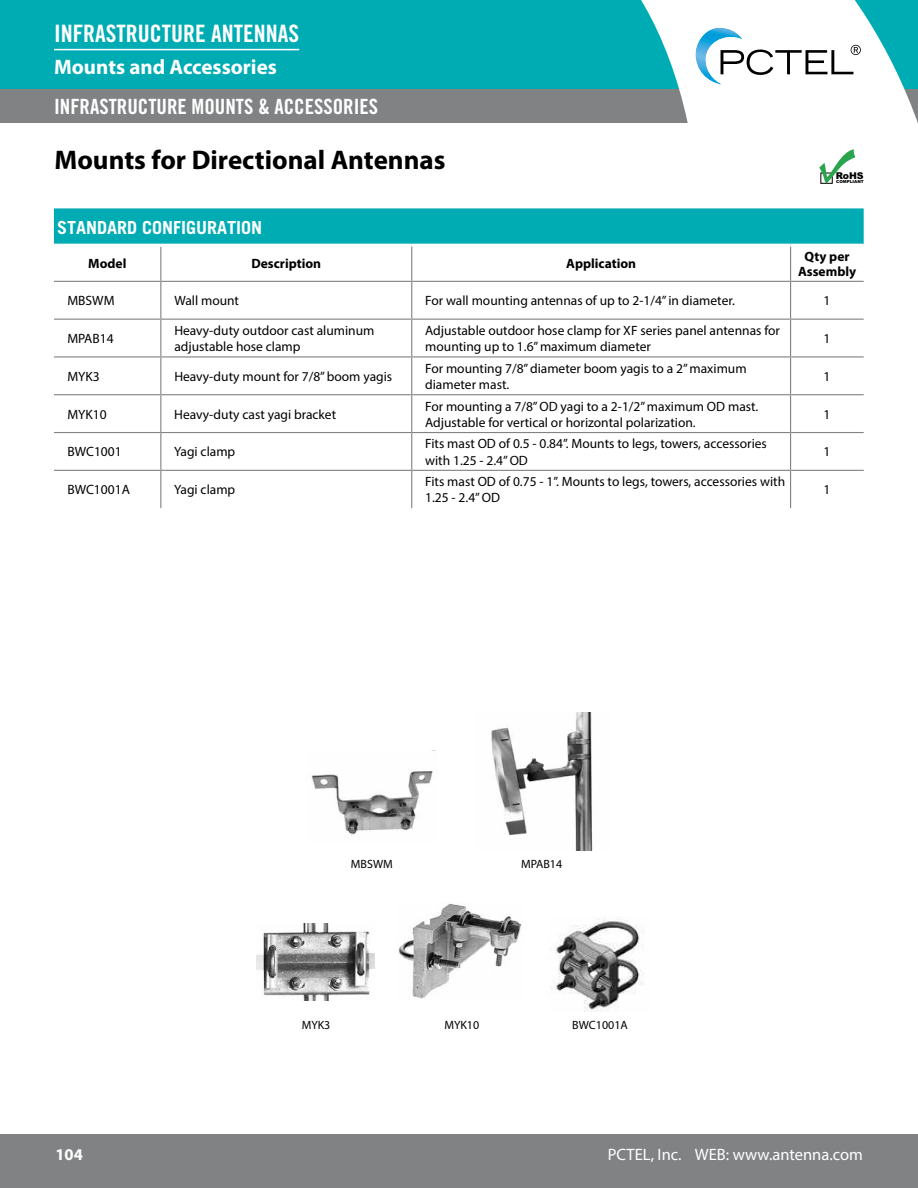
<style>
.page{position:relative;width:918px;height:1188px;background:#fff}
.page>*{position:absolute;margin:0;border:0;box-sizing:border-box;transform-origin:0 0}
.t1{font:700 27px "Myriad Pro";color:#000}
.t2{font:24px "Trade Gothic Bold Cond Twenty";color:#fff}
.t3{font:21px "Trade Gothic Bold Cond Twenty";color:#fff}
.t4{font:700 21px "Myriad Pro";color:#fff}
.t5{font:700 18px "Trade Gothic";color:#fff}
.t6{font:16.5px "Myriad Pro";color:#fff}
.t7{font:700 16.5px "Myriad Pro";color:#fff}
.t8{font:13.5px/16.2px "Myriad Pro";color:#000}
.t9{font:700 13.5px/15px "Myriad Pro";color:#000;text-align:center}
.t10{font:12px "Myriad Pro";color:#000}
.t11{font:900 9.3px "Arial";color:#000}
.t12{font:900 4.05px "Arial";color:#000}
</style>
<div class="page">
<div style="left:0;top:89px;width:706px;height:34px;background:#808284"></div>
<div style="left:0;top:0;width:702px;height:89px;background:#00acb3"></div>
<hr style="left:54px;top:49px;width:245px;height:1px;background:#fff">
<div style="left:0;top:1134px;width:918px;height:54px;background:#808284"></div>
<svg style="left:641px;top:0;width:277px;height:123px"></svg>
<img style="left:695px;top:28px;width:47px;height:57px">
<div style="left:54px;top:208px;width:810px;height:36px;background:#00acb3"></div>
<hr style="left:160px;top:247px;width:1px;height:34px;background:#808284">
<hr style="left:160px;top:282px;width:1px;height:37px;background:#808284">
<hr style="left:160px;top:320px;width:1px;height:36px;background:#808284">
<hr style="left:160px;top:358px;width:1px;height:36px;background:#808284">
<hr style="left:160px;top:395px;width:1px;height:37px;background:#808284">
<hr style="left:160px;top:433px;width:1px;height:37px;background:#808284">
<hr style="left:160px;top:471px;width:1px;height:37px;background:#808284">
<hr style="left:54px;top:281px;width:107px;height:1px;background:#808284">
<hr style="left:161px;top:281px;width:251px;height:1px;background:#808284">
<hr style="left:412px;top:281px;width:379px;height:1px;background:#808284">
<hr style="left:791px;top:281px;width:73px;height:1px;background:#808284">
<hr style="left:411px;top:247px;width:1px;height:34px;background:#808284">
<hr style="left:411px;top:282px;width:1px;height:37px;background:#808284">
<hr style="left:411px;top:320px;width:1px;height:36px;background:#808284">
<hr style="left:411px;top:358px;width:1px;height:36px;background:#808284">
<hr style="left:411px;top:395px;width:1px;height:37px;background:#808284">
<hr style="left:411px;top:433px;width:1px;height:37px;background:#808284">
<hr style="left:411px;top:471px;width:1px;height:37px;background:#808284">
<hr style="left:790px;top:247px;width:1px;height:34px;background:#808284">
<hr style="left:790px;top:282px;width:1px;height:37px;background:#808284">
<hr style="left:790px;top:320px;width:1px;height:36px;background:#808284">
<hr style="left:790px;top:358px;width:1px;height:36px;background:#808284">
<hr style="left:790px;top:395px;width:1px;height:37px;background:#808284">
<hr style="left:790px;top:433px;width:1px;height:37px;background:#808284">
<hr style="left:790px;top:471px;width:1px;height:37px;background:#808284">
<hr style="left:54px;top:319px;width:107px;height:1px;background:#808284">
<hr style="left:161px;top:319px;width:251px;height:1px;background:#808284">
<hr style="left:412px;top:319px;width:379px;height:1px;background:#808284">
<hr style="left:791px;top:319px;width:73px;height:1px;background:#808284">
<hr style="left:54px;top:356px;width:107px;height:2px;background:#808284">
<hr style="left:161px;top:356px;width:251px;height:2px;background:#808284">
<hr style="left:412px;top:356px;width:379px;height:2px;background:#808284">
<hr style="left:791px;top:356px;width:73px;height:2px;background:#808284">
<hr style="left:54px;top:394px;width:107px;height:1px;background:#808284">
<hr style="left:161px;top:394px;width:251px;height:1px;background:#808284">
<hr style="left:412px;top:394px;width:379px;height:1px;background:#808284">
<hr style="left:791px;top:394px;width:73px;height:1px;background:#808284">
<hr style="left:54px;top:432px;width:107px;height:1px;background:#808284">
<hr style="left:161px;top:432px;width:251px;height:1px;background:#808284">
<hr style="left:412px;top:432px;width:379px;height:1px;background:#808284">
<hr style="left:791px;top:432px;width:73px;height:1px;background:#808284">
<hr style="left:54px;top:470px;width:107px;height:1px;background:#808284">
<hr style="left:161px;top:470px;width:251px;height:1px;background:#808284">
<hr style="left:412px;top:470px;width:379px;height:1px;background:#808284">
<hr style="left:791px;top:470px;width:73px;height:1px;background:#808284">
<img style="left:256px;top:924px;width:119px;height:76px">
<img style="left:398px;top:904px;width:124px;height:95px">
<img style="left:311px;top:771px;width:122px;height:65px">
<img style="left:549px;top:918px;width:94px;height:94px">
<img style="left:491px;top:713px;width:102px;height:137px">
<svg style="left:819px;top:149px;width:37px;height:35px"></svg>
<h2 class="t2" style="left:54px;top:20px;width:247px">INFRASTRUCTURE ANTENNAS</h2>
<h3 class="t4" style="left:54px;top:59px;width:224px">Mounts and Accessories</h3>
<h3 class="t3" style="left:54px;top:94px;width:326px">INFRASTRUCTURE MOUNTS &amp; ACCESSORIES</h3>
<h1 class="t1" style="left:54px;top:150px;width:393px">Mounts for Directional Antennas</h1>
<p class="t11" style="left:836px;top:170px;width:29px">RoHS</p>
<p class="t12" style="left:836px;top:180px;width:29px">COMPLIANT</p>
<h3 class="t5" style="left:57px;top:217px;width:207px">STANDARD CONFIGURATION</h3>
<p class="t9" style="left:88px;top:257px;width:40px">Model</p>
<p class="t9" style="left:251px;top:257px;width:71px">Description</p>
<p class="t9" style="left:566px;top:257px;width:71px">Application</p>
<p class="t9" style="left:798px;top:250px;width:60px">Qty per<br>Assembly</p>
<p class="t8" style="left:67px;top:294px;width:49px">MBSWM</p>
<p class="t8" style="left:174px;top:294px;width:66px">Wall mount</p>
<p class="t8" style="left:425px;top:294px;width:311px">For wall mounting antennas of up to 2-1/4” in diameter.</p>
<p class="t8" style="left:824px;top:294px;width:8px">1</p>
<p class="t8" style="left:67px;top:332px;width:48px">MPAB14</p>
<p class="t8" style="left:174px;top:324px;width:202px">Heavy-duty outdoor cast aluminum adjustable hose clamp</p>
<p class="t8" style="left:425px;top:324px;width:356px">Adjustable outdoor hose clamp for XF series panel antennas for mounting up to 1.6” maximum diameter</p>
<p class="t8" style="left:824px;top:332px;width:8px">1</p>
<p class="t8" style="left:67px;top:369px;width:34px">MYK3</p>
<p class="t8" style="left:174px;top:369px;width:219px">Heavy-duty mount for 7/8” boom yagis</p>
<p class="t8" style="left:425px;top:361px;width:323px">For mounting 7/8” diameter boom yagis to a 2” maximum diameter mast.</p>
<p class="t8" style="left:824px;top:369px;width:8px">1</p>
<p class="t8" style="left:67px;top:407px;width:41px">MYK10</p>
<p class="t8" style="left:174px;top:407px;width:163px">Heavy-duty cast yagi bracket</p>
<p class="t8" style="left:425px;top:399px;width:335px">For mounting a 7/8” OD yagi to a 2-1/2” maximum OD mast.<br>Adjustable for vertical or horizontal polarization.</p>
<p class="t8" style="left:824px;top:407px;width:8px">1</p>
<p class="t8" style="left:67px;top:445px;width:56px">BWC1001</p>
<p class="t8" style="left:174px;top:445px;width:63px">Yagi clamp</p>
<p class="t8" style="left:425px;top:437px;width:343px">Fits mast OD of 0.5 - 0.84”. Mounts to legs, towers, accessories with 1.25 - 2.4” OD</p>
<p class="t8" style="left:824px;top:445px;width:8px">1</p>
<p class="t8" style="left:67px;top:483px;width:64px">BWC1001A</p>
<p class="t8" style="left:174px;top:483px;width:63px">Yagi clamp</p>
<p class="t8" style="left:425px;top:475px;width:362px">Fits mast OD of 0.75 - 1”. Mounts to legs, towers, accessories with<br>1.25 - 2.4” OD</p>
<p class="t8" style="left:824px;top:483px;width:8px">1</p>
<p class="t7" style="left:56px;top:1148px;width:29px">104</p>
<p class="t10" style="left:351px;top:859px;width:43px">MBSWM</p>
<p class="t10" style="left:521px;top:859px;width:43px">MPAB14</p>
<p class="t10" style="left:302px;top:1020px;width:30px">MYK3</p>
<p class="t10" style="left:444px;top:1020px;width:36px">MYK10</p>
<p class="t10" style="left:572px;top:1020px;width:57px">BWC1001A</p>
<p class="t6" style="left:608px;top:1149px;width:257px">PCTEL, Inc. WEB: www.antenna.com</p>
</div>
